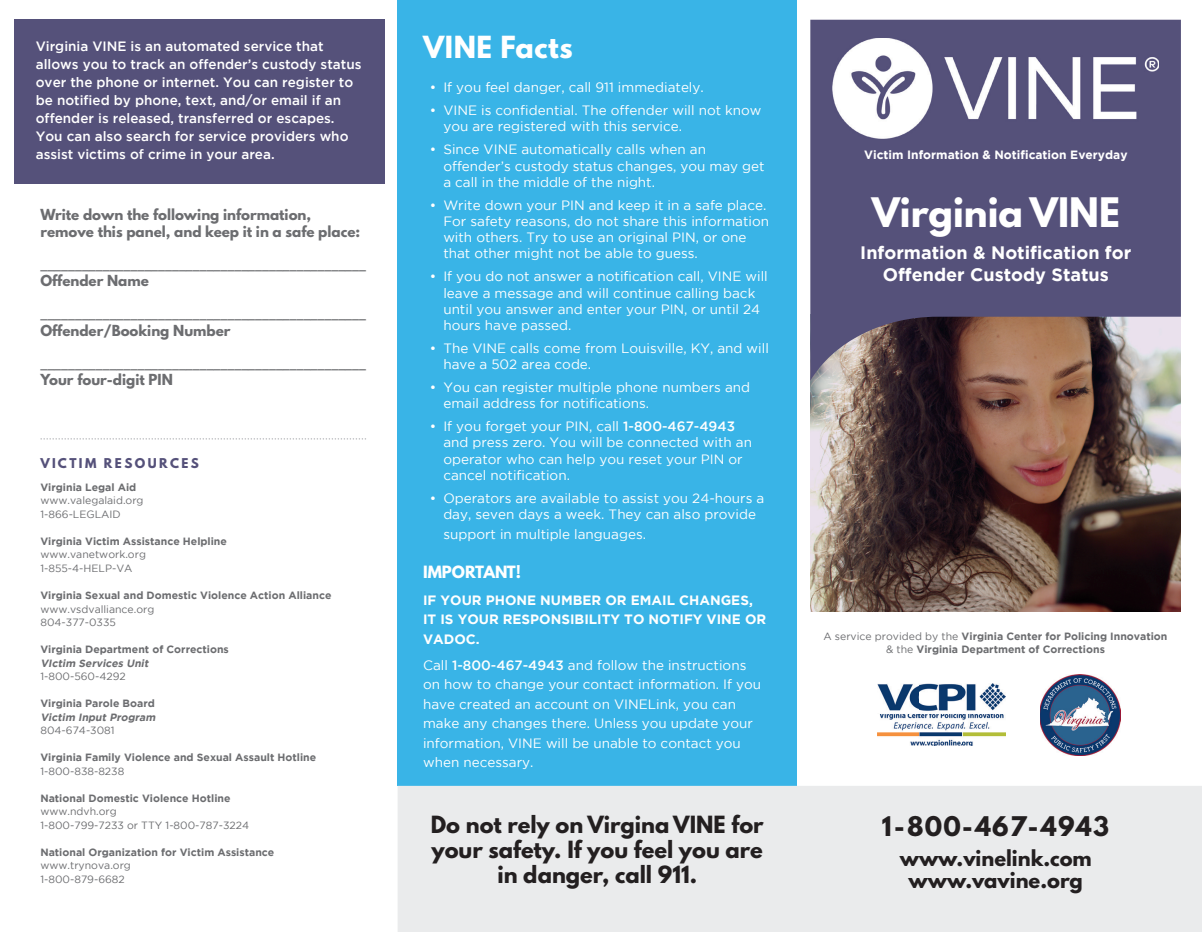
<style>
.page{position:relative;width:1202px;height:932px;background:#fff}
.page>*{position:absolute;margin:0;border:0;box-sizing:border-box;transform-origin:0 0}
.t1{font:700 36px "League Spartan";color:#fff}
.t2{font:700 27px "League Spartan";letter-spacing:.02em;color:#fff}
.t3{font:700 24px "League Spartan";letter-spacing:.05em;color:#231f20}
.t4{font:700 21px/25.2px "League Spartan";color:#231f20;text-align:center}
.t5{font:700 19.5px/22.5px "League Spartan";color:#231f20;text-align:center}
.t6{font:700 18px/21.6px "Gotham";color:#fff;text-align:center}
.t7{font:700 15px "League Spartan";color:#fff}
.t8{font:13.5px/16.2px "Gotham";color:#fff}
.t9{font:500 13.5px/18px "Gotham";color:#fff}
.t10{font:700 13.5px/16.5px "League Spartan";color:#6c6d70}
.t11{font:700 13.5px/19.5px "Gotham";color:#fff}
.t12{font:700 12px "Gotham";color:#fff}
.t13{font:700 12px "League Spartan";letter-spacing:.2em;color:#55517a}
.t14{font:700 10.5px/12.6px "Gotham";color:#6c6d70;text-align:center}
.t15{font:10.5px/13.5px "Gotham";color:#6c6d70}
.t16{font:italic 700 10.5px "Gotham";color:#6c6d70}
.s1{font-weight:500}
.s2{font-weight:400}
</style>
<div class="page">
<img style="left:810px;top:380px;width:370px;height:231px">
<div style="left:397px;top:0;width:399px;height:785px;background:#39b4e7"></div>
<div style="left:14px;top:20px;width:370px;height:164px;background:#55517a"></div>
<div style="left:397px;top:785px;width:805px;height:147px;background:#eaebec"></div>
<svg style="left:810px;top:20px;width:370px;height:360px;background:#605876"></svg>
<svg style="left:40px;top:438px;width:326px;height:1px"></svg>
<img style="left:833px;top:38px;width:325px;height:100px">
<img style="left:1040px;top:674px;width:80px;height:81px">
<img style="left:877px;top:684px;width:128px;height:62px">
<p class="t9" style="left:36px;top:38px;width:327px">Virginia VINE is an automated service that allows you to track an offender’s custody status over the phone or internet. You can register to be notified by phone, text, and/or email if an offender is released, transferred or escapes.<br>You can also search for service providers who assist victims of crime in your area.</p>
<p class="t10" style="left:40px;top:206px;width:325px">Write down the following information, remove this panel, and keep it in a safe place:</p>
<p class="t10" style="left:40px;top:256px;width:327px">_______________________________________________<br>Offender Name</p>
<p class="t10" style="left:40px;top:305px;width:327px">_______________________________________________<br>Offender/Booking Number</p>
<p class="t10" style="left:40px;top:355px;width:327px">_______________________________________________<br>Your four-digit PIN</p>
<p class="t13" style="left:40px;top:453px;width:160px">VICTIM RESOURCES</p>
<p class="t14" style="left:40px;top:481px;width:97px">Virginia Legal Aid</p>
<p class="t15" style="left:40px;top:494px;width:105px">www.valegalaid.org<br>1-866-LEGLAID</p>
<p class="t14" style="left:40px;top:535px;width:188px">Virginia Victim Assistance Helpline</p>
<p class="t15" style="left:40px;top:548px;width:107px">www.vanetwork.org<br>1-855-4-HELP-VA</p>
<p class="t14" style="left:40px;top:589px;width:292px">Virginia Sexual and Domestic Violence Action Alliance</p>
<p class="t15" style="left:40px;top:602px;width:115px">www.vsdvalliance.org<br>804-377-0335</p>
<p class="t14" style="left:40px;top:643px;width:190px">Virginia Department of Corrections</p>
<p class="t16" style="left:40px;top:659px;width:111px">VIctim Services Unit</p>
<p class="t15" style="left:40px;top:670px;width:87px">1-800-560-4292</p>
<p class="t14" style="left:40px;top:697px;width:116px">Virginia Parole Board</p>
<p class="t16" style="left:40px;top:713px;width:118px">Victim Input Program</p>
<p class="t15" style="left:40px;top:724px;width:76px">804-674-3081</p>
<p class="t14" style="left:40px;top:751px;width:277px">Virginia Family Violence and Sexual Assault Hotline</p>
<p class="t15" style="left:40px;top:764px;width:85px">1-800-838-8238</p>
<p class="t14" style="left:40px;top:792px;width:192px">National Domestic Violence Hotline</p>
<p class="t15" style="left:40px;top:805px;width:210px">www.ndvh.org<br>1-800-799-7233 or TTY 1-800-787-3224</p>
<p class="t14" style="left:40px;top:846px;width:235px">National Organization for Victim Assistance</p>
<p class="t15" style="left:40px;top:859px;width:92px">www.trynova.org<br>1-800-879-6682</p>
<h2 class="t2" style="left:423px;top:26px;width:151px">VINE Facts</h2>
<p class="t8" style="left:430px;top:80px;width:275px">• If you feel danger, call 911 immediately.</p>
<p class="t8" style="left:443px;top:103px;width:320px;text-indent:-14px">• VINE is confidential. The offender will not know you are registered with this service.</p>
<p class="t8" style="left:443px;top:142px;width:323px;text-indent:-14px">• Since VINE automatically calls when an offender’s custody status changes, you may get a call in the middle of the night.</p>
<p class="t8" style="left:443px;top:198px;width:327px;text-indent:-14px">• Write down your PIN and keep it in a safe place.<br>For safety reasons, do not share this information with others. Try to use an original PIN, or one that other might not be able to guess.</p>
<p class="t8" style="left:443px;top:269px;width:326px;text-indent:-14px">• If you do not answer a notification call, VINE will leave a message and will continue calling back until you answer and enter your PIN, or until 24 hours have passed.</p>
<p class="t8" style="left:443px;top:341px;width:327px;text-indent:-14px">• The VINE calls come from Louisville, KY, and will have a 502 area code.</p>
<p class="t8" style="left:443px;top:380px;width:308px;text-indent:-14px">• You can register multiple phone numbers and email address for notifications.</p>
<p class="t8" style="left:443px;top:419px;width:310px;text-indent:-14px">• If you forget your PIN, call <span class="s1">1-800-467-4943 </span>and press zero. You will be connected with an operator who can help you reset your PIN or cancel notification.</p>
<p class="t8" style="left:430px;top:491px;width:336px;text-align:center">• Operators are available to assist you 24-hours a day, seven days a week. They can also provide</p>
<p class="t8" style="left:443px;top:526px;width:204px">support in multiple languages.</p>
<p class="t7" style="left:423px;top:560px;width:99px">IMPORTANT!</p>
<p class="t11" style="left:423px;top:591px;width:345px">IF YOUR PHONE NUMBER OR EMAIL CHANGES,<br>IT IS YOUR RESPONSIBILITY TO NOTIFY VINE OR<br>VADOC.</p>
<p class="t8" style="left:423px;top:656px;width:339px;line-height:19.5px">Call <span class="s1">1-800-467-4943</span> and follow the instructions on how to change your contact information. If you have created an account on VINELink, you can make any changes there. Unless you update your information, VINE will be unable to contact you when necessary.</p>
<h3 class="t4" style="left:431px;top:811px;width:334px">Do not rely on Virgina VINE for your safety. If you feel you are in danger, call 911.</h3>
<p class="t12" style="left:864px;top:150px;width:265px">Victim Information &amp; Notification Everyday</p>
<h1 class="t1" style="left:871px;top:185px;width:250px">Virginia VINE</h1>
<h3 class="t6" style="left:860px;top:243px;width:272px">Information &amp; Notification for<br>Offender Custody Status</h3>
<p class="t14" style="left:823px;top:631px;width:345px"><span class="s2">A service provided by the</span> Virginia Center for Policing Innovation <span class="s2">&amp; the</span> Virginia Department of Corrections</p>
<h3 class="t3" style="left:881px;top:807px;width:229px">1-800-467-4943</h3>
<h3 class="t5" style="left:899px;top:846px;width:193px">www.vinelink.com www.vavine.org</h3>
</div>
